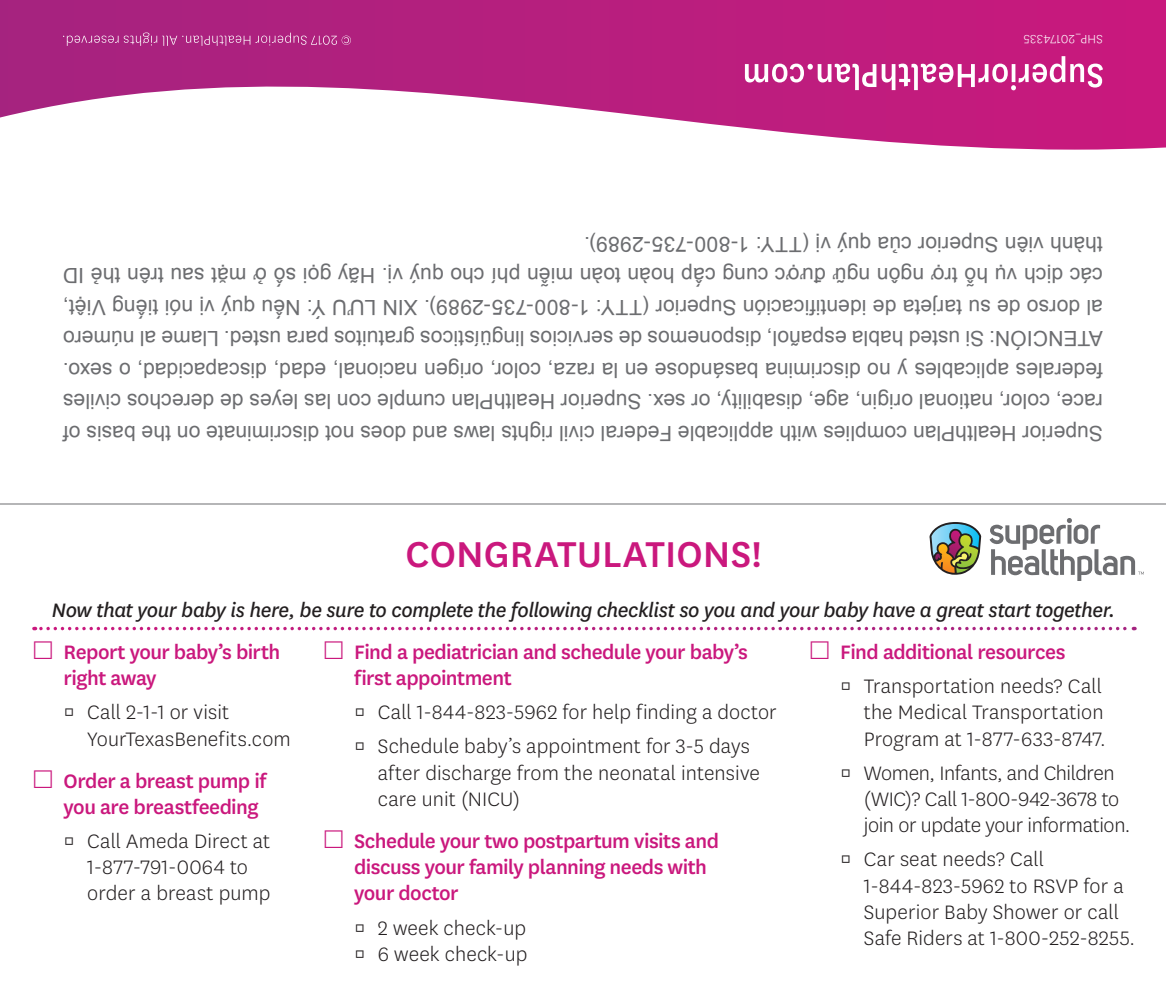
<style>
.page{position:relative;width:1166px;height:1008px;background:#fff}
.page>*{position:absolute;margin:0;border:0;box-sizing:border-box;transform-origin:0 0}
.t1{font:500 42px "National";color:#ca187d}
.t2{font:300 22.75px/26.2px "National";letter-spacing:.005em;color:#231f20}
.t3{font:500 22.75px/26.2px "National";letter-spacing:-.025em;color:#ca187d}
.t4{font:italic 22.75px "National";letter-spacing:-.02em;color:#231f20}
.t5{font:300 22.75px/26.2px "National";letter-spacing:-.015em;color:#231f20}
.t6{font:21px/31.5px "Arial";letter-spacing:.01em;color:#6c6d70;text-align:justify}
.t7{font:300 14px "National";letter-spacing:.02em;color:#fff}
</style>
<div class="page">
<svg style="left:41px;top:627px;width:1093px;height:3px"></svg>
<svg style="left:989px;top:518px;width:154px;height:63px"></svg>
<svg style="left:929px;top:522px;width:52px;height:53px"></svg>
<svg style="left:0;top:0;width:1166px;height:150px"></svg>
<svg style="left:745px;top:56px;width:357px;height:34px"></svg>
<svg style="left:63px;top:33px;width:288px;height:13px;background:#b63f90"></svg>
<hr style="left:0;top:504px;width:1166px;height:1px;background:#6c6d70">
<p class="t7" style="left:1102px;top:48px;width:81px;rotate:-180deg">SHP_20174335</p>
<p class="t6" style="left:1102px;top:449px;width:1041px;rotate:-180deg">Superior HealthPlan complies with applicable Federal civil rights laws and does not discriminate on the basis of race, color, national origin, age, disability, or sex. Superior HealthPlan cumple con las leyes de derechos civiles federales aplicables y no discrimina basándose en la raza, color, origen nacional, edad, discapacidad, o sexo.<br>ATENCIÓN: Si usted habla español, disponemos de servicios lingüísticos gratuitos para usted. Llame al número al dorso de su tarjeta de identificación Superior (TTY: 1-800-735-2989). XIN LƯU Ý: Nếu quý vị nói tiếng Việt, các dịch vụ hỗ trợ ngôn ngữ được cung cấp hoàn toàn miễn phí cho quý vị. Hãy gọi số ở mặt sau trên thẻ ID thành viên Superior của quý vị (TTY: 1-800-735-2989).</p>
<h1 class="t1" style="left:405px;top:526px;width:357px">CONGRATULATIONS!</h1>
<p class="t4" style="left:52px;top:596px;width:1064px">Now that your baby is here, be sure to complete the following checklist so you and your baby have a great start together.</p>
<p class="t3" style="left:840px;top:637px;width:227px">Find additional resources</p>
<p class="t2" style="left:864px;top:672px;width:243px;text-indent:-24px">▫ Transportation needs? Call the Medical Transportation<br>Program at 1-877-633-8747.</p>
<p class="t5" style="left:864px;top:759px;width:268px;text-indent:-24px">▫ Women, Infants, and Children (WIC)? Call 1-800-942-3678 to join or update your information.</p>
<p class="t2" style="left:864px;top:846px;width:273px;text-indent:-24px">▫ Car seat needs? Call<br>1-844-823-5962 to RSVP for a<br>Superior Baby Shower or call<br>Safe Riders at 1-800-252-8255.</p>
<p class="t3" style="left:64px;top:637px;width:218px">Report your baby’s birth right away</p>
<p class="t2" style="left:87px;top:699px;width:205px;text-indent:-24px">▫ Call 2-1-1 or visit<br>YourTexasBenefits.com</p>
<p class="t3" style="left:64px;top:766px;width:204px">Order a breast pump if you are breastfeeding</p>
<p class="t2" style="left:87px;top:827px;width:185px;text-indent:-24px">▫ Call Ameda Direct at<br>1-877-791-0064 to order a breast pump</p>
<p class="t3" style="left:354px;top:637px;width:395px">Find a pediatrician and schedule your baby’s first appointment</p>
<p class="t2" style="left:354px;top:695px;width:424px;line-height:34.1px">▫ Call 1-844-823-5962 for help finding a doctor ▫ Schedule baby’s appointment for 3-5 days</p>
<p class="t2" style="left:378px;top:759px;width:383px">after discharge from the neonatal intensive care unit (NICU)</p>
<p class="t3" style="left:354px;top:826px;width:366px">Schedule your two postpartum visits and discuss your family planning needs with your doctor</p>
<p class="t2" style="left:354px;top:914px;width:175px">▫ 2 week check-up ▫ 6 week check-up</p>
</div>
